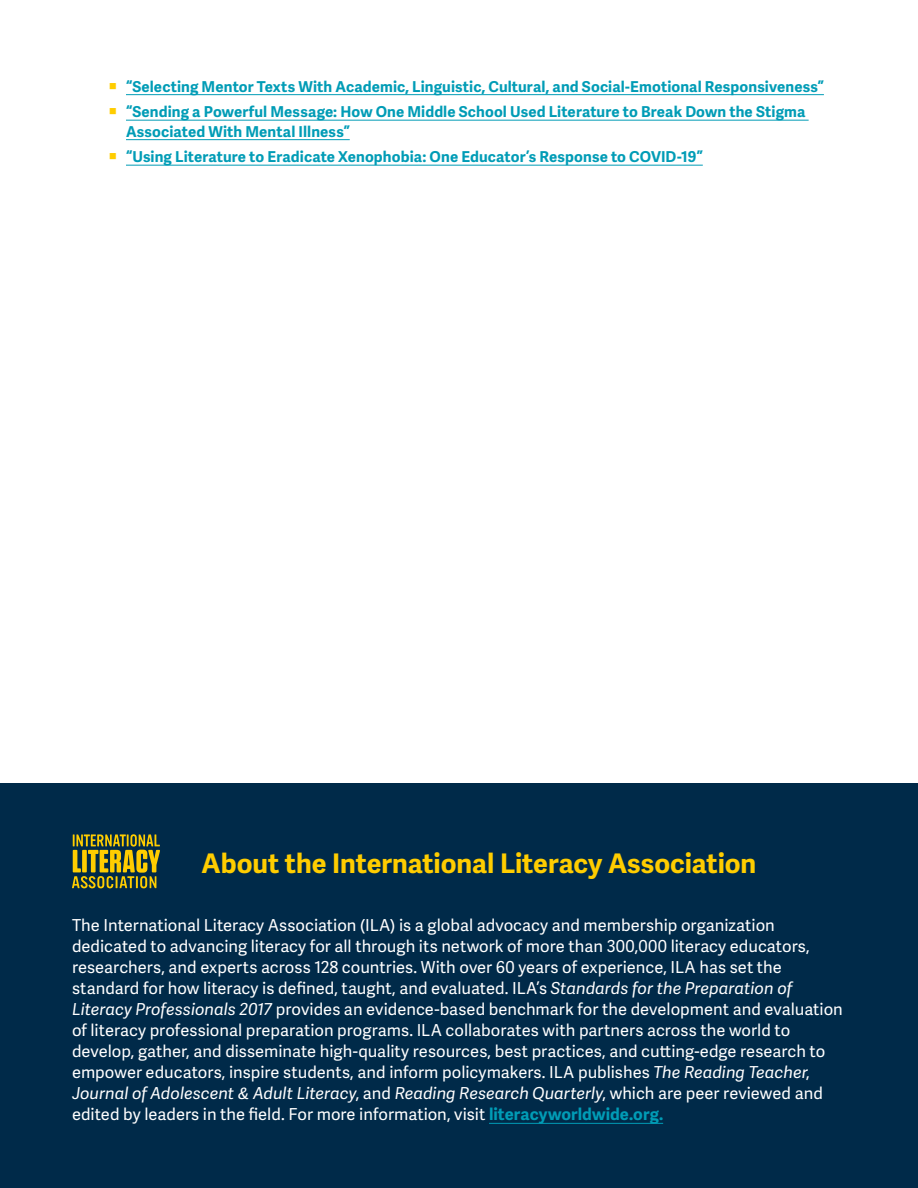
<style>
.page{position:relative;width:918px;height:1188px;background:#fff}
.page>*{position:absolute;margin:0;border:0;box-sizing:border-box;transform-origin:0 0}
.t1{font:700 27px "Adelle Sans";color:#ffcd00}
.t2{font:16.5px/21px "Adelle Sans";color:#fff}
.t3{font:700 15px/19.5px "Adelle Sans";letter-spacing:.01em;color:#009cb6}
.s1{font-family:"Arial";font-weight:400;font-size:27px;color:#ffcd00}
.s2{font-style:italic}
.s3{font-weight:700;color:#009cb6}
</style>
<div class="page">
<hr style="left:126px;top:94px;width:698px;height:1px;background:#009cb6">
<hr style="left:126px;top:120px;width:683px;height:1px;background:#009cb6">
<hr style="left:126px;top:139px;width:224px;height:1px;background:#009cb6">
<hr style="left:126px;top:165px;width:577px;height:1px;background:#009cb6">
<div style="left:0;top:783px;width:918px;height:405px;background:#002a49"></div>
<hr style="left:489px;top:1123px;width:174px;height:1px;background:#009cb6">
<svg style="left:72px;top:834px;width:88px;height:54px"></svg>
<p class="t3" style="left:108px;top:77px;width:717px"><span class="s1">▪</span> “Selecting Mentor Texts With Academic, Linguistic, Cultural, and Social-Emotional Responsiveness”</p>
<p class="t3" style="left:126px;top:102px;width:681px;text-indent:-18px"><span class="s1">▪</span> “Sending a Powerful Message: How One Middle School Used Literature to Break Down the Stigma<br>Associated With Mental Illness”</p>
<p class="t3" style="left:108px;top:147px;width:596px"><span class="s1">▪</span> “Using Literature to Eradicate Xenophobia: One Educator’s Response to COVID-19”</p>
<h1 class="t1" style="left:202px;top:847px;width:556px">About the International Literacy Association</h1>
<p class="t2" style="left:72px;top:916px;width:772px">The International Literacy Association (ILA) is a global advocacy and membership organization dedicated to advancing literacy for all through its network of more than 300,000 literacy educators, researchers, and experts across 128 countries. With over 60 years of experience, ILA has set the standard for how literacy is defined, taught, and evaluated. ILA’s <span class="s2">Standards for the Preparation of Literacy Professionals 2017</span> provides an evidence-based benchmark for the development and evaluation of literacy professional preparation programs. ILA collaborates with partners across the world to develop, gather, and disseminate high-quality resources, best practices, and cutting-edge research to empower educators, inspire students, and inform policymakers. ILA publishes <span class="s2">The Reading Teacher</span>, <span class="s2">Journal of Adolescent &amp; Adult Literacy</span>, and <span class="s2">Reading Research Quarterly</span>, which are peer reviewed and edited by leaders in the field. For more information, visit <span class="s3">literacyworldwide.org.</span></p>
</div>
